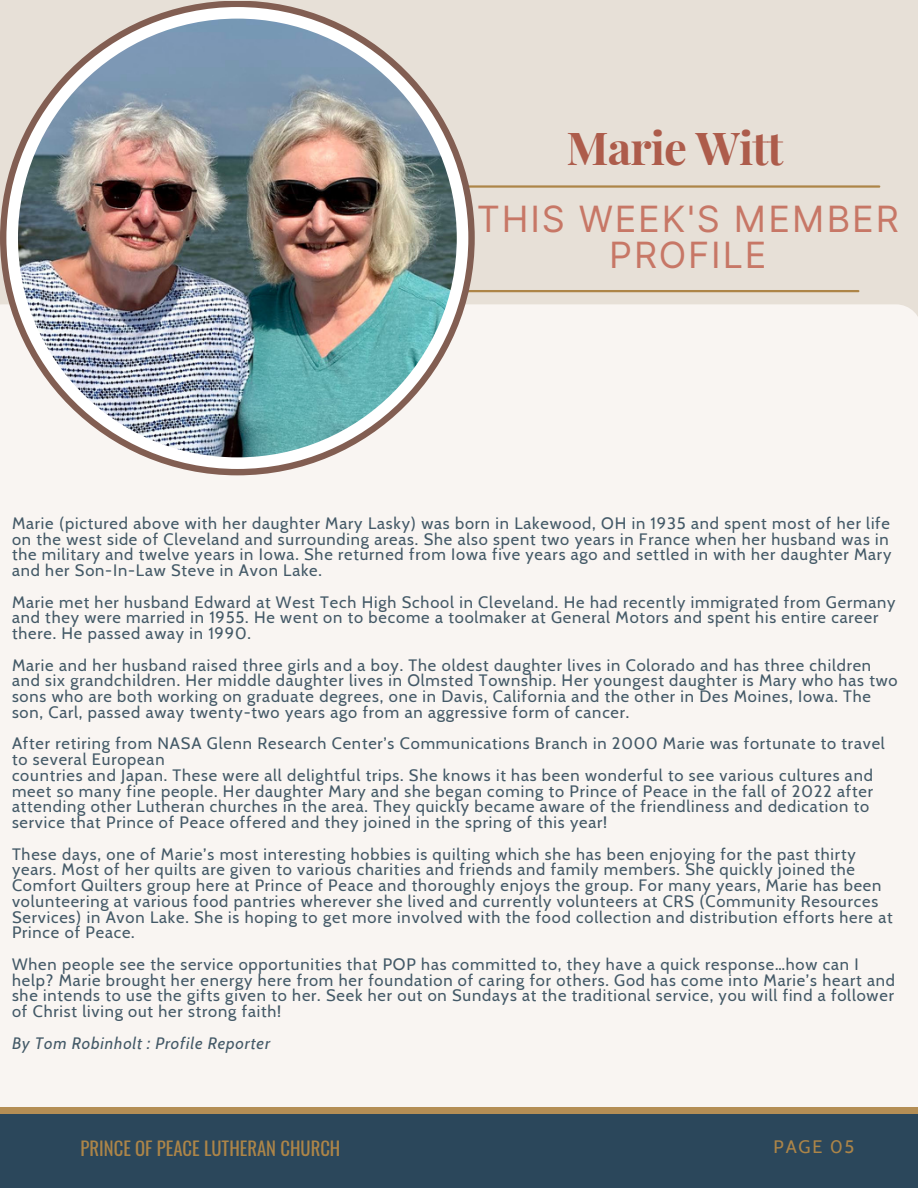
<style>
.page{position:relative;width:918px;height:1188px;background:#e7e0d7}
.page>*{position:absolute;margin:0;border:0;box-sizing:border-box;transform-origin:0 0}
.t1{font:700 45.45px "Playfair Display";letter-spacing:-.02em;color:#ad5c4b}
.t2{font:36.15px "Inter";letter-spacing:.05em;color:#c77766}
.t3{font:18.75px "Oswald";color:#ad8548}
.t4{font:18px "Cabin";letter-spacing:.1em;color:#ad8548}
.t5{font:16.5px/15.8px "Cabin";letter-spacing:.05em;color:#435967}
.t6{font:italic 16.5px "Cabin";letter-spacing:.05em;color:#435967}
</style>
<div class="page">
<div style="left:0;top:304px;width:918px;height:803px;background:#f9f5f2"></div>
<hr style="left:459px;top:290px;width:399px;height:2px;background:#ad8548">
<hr style="left:455px;top:185px;width:424px;height:3px;background:#ad8548">
<div style="left:0;top:1107px;width:918px;height:81px;background:#2b475b"></div>
<div style="left:0;top:1108px;width:918px;height:6px;background:#b48e55"></div>
<div style="left:0;top:1px;width:475px;height:474px;background:#825e52;border-radius:50%"></div>
<div style="left:6px;top:7px;width:462px;height:462px;background:#fff;border-radius:50%"></div>
<img style="left:18px;top:19px;width:439px;height:438px;border-radius:50%">
<p class="t1" style="left:567px;top:116px;width:219px">Marie Witt</p>
<p class="t2" style="left:477px;top:198px;width:423px">THIS WEEK'S MEMBER</p>
<p class="t2" style="left:609px;top:234px;width:159px">PROFILE</p>
<p class="t5" style="left:12px;top:515px;width:881px">Marie (pictured above with her daughter Mary Lasky) was born in Lakewood, OH in 1935 and spent most of her life on the west side of Cleveland and surrounding areas. She also spent two years in France when her husband was in the military and twelve years in Iowa. She returned from Iowa five years ago and settled in with her daughter Mary and her Son-In-Law Steve in Avon Lake.</p>
<p class="t5" style="left:12px;top:594px;width:885px">Marie met her husband Edward at West Tech High School in Cleveland. He had recently immigrated from Germany and they were married in 1955. He went on to become a toolmaker at General Motors and spent his entire career there. He passed away in 1990.</p>
<p class="t5" style="left:12px;top:657px;width:887px">Marie and her husband raised three girls and a boy. The oldest daughter lives in Colorado and has three children and six grandchildren. Her middle daughter lives in Olmsted Township. Her youngest daughter is Mary who has two sons who are both working on graduate degrees, one in Davis, California and the other in Des Moines, Iowa. The son, Carl, passed away twenty-two years ago from an aggressive form of cancer.</p>
<p class="t5" style="left:12px;top:736px;width:874px">After retiring from NASA Glenn Research Center’s Communications Branch in 2000 Marie was fortunate to travel to several European</p>
<p class="t5" style="left:12px;top:767px;width:863px">countries and Japan. These were all delightful trips. She knows it has been wonderful to see various cultures and meet so many fine people. Her daughter Mary and she began coming to Prince of Peace in the fall of 2022 after attending other Lutheran churches in the area. They quickly became aware of the friendliness and dedication to service that Prince of Peace offered and they joined in the spring of this year!</p>
<p class="t5" style="left:12px;top:846px;width:882px">These days, one of Marie’s most interesting hobbies is quilting which she has been enjoying for the past thirty years. Most of her quilts are given to various charities and friends and family members. She quickly joined the Comfort Quilters group here at Prince of Peace and thoroughly enjoys the group. For many years, Marie has been volunteering at various food pantries wherever she lived and currently volunteers at CRS (Community Resources Services) in Avon Lake. She is hoping to get more involved with the food collection and distribution efforts here at Prince of Peace.</p>
<p class="t5" style="left:12px;top:956px;width:885px">When people see the service opportunities that POP has committed to, they have a quick response…how can I help? Marie brought her energy here from her foundation of caring for others. God has come into Marie’s heart and she intends to use the gifts given to her. Seek her out on Sundays at the traditional service, you will find a follower of Christ living out her strong faith!</p>
<p class="t6" style="left:12px;top:1033px;width:260px">By Tom Robinholt : Profile Reporter</p>
<p class="t3" style="left:81px;top:1134px;width:261px">PRINCE OF PEACE LUTHERAN CHURCH</p>
<p class="t4" style="left:774px;top:1136px;width:82px">PAGE 05</p>
</div>
